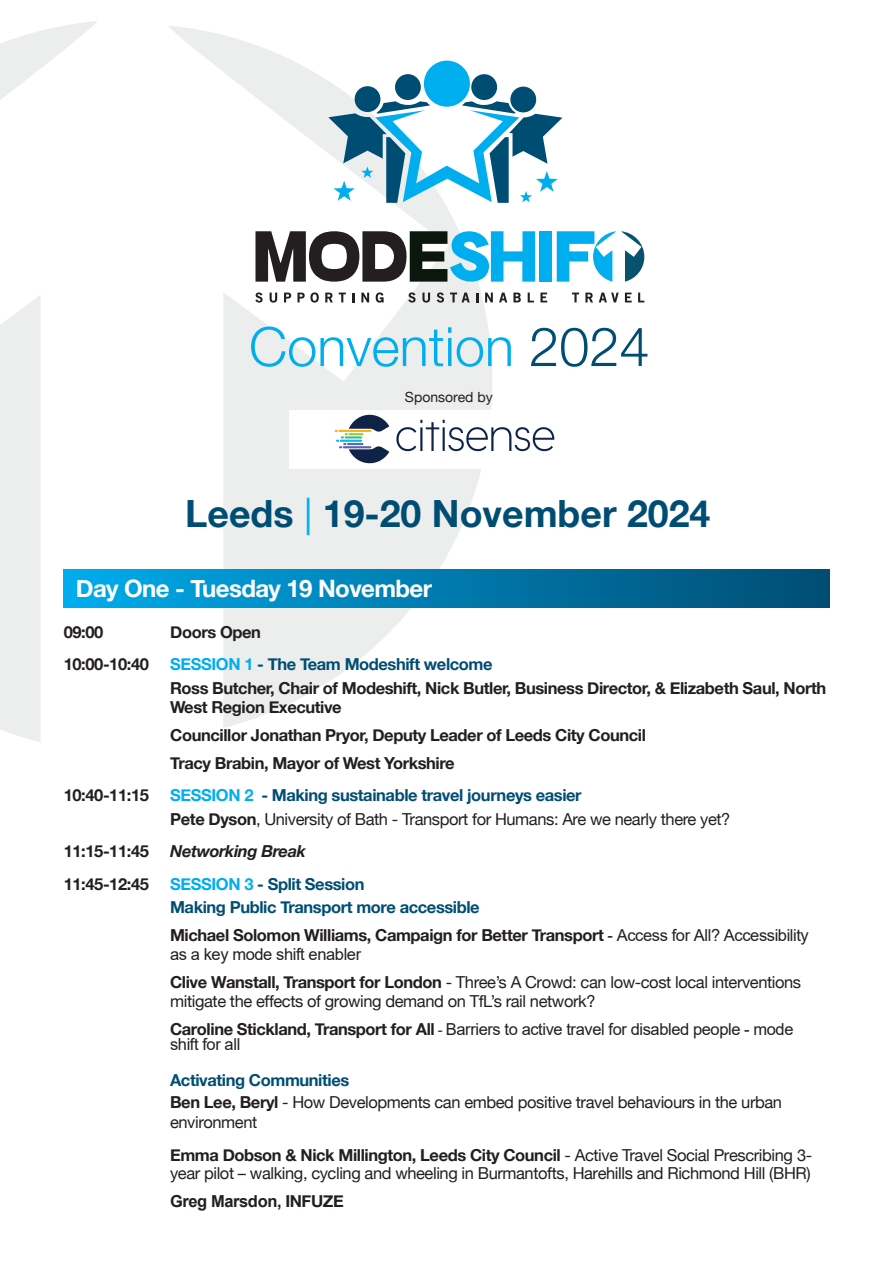
<style>
.page{position:relative;width:893px;height:1263px;background:#fff}
.page>*{position:absolute;margin:0;border:0;box-sizing:border-box;transform-origin:0 0}
.t1{font:300 54.15px "Helvetica Neue";color:#00aeef}
.t2{font:700 37.5px "Helvetica Neue";color:#004d74}
.Sbhead{font:700 24px "Helvetica Neue";letter-spacing:-.025em;color:#fff}
.Body_Reg{font:16.5px/28px "Helvetica Neue";letter-spacing:-.025em;color:#231f20}
.Body_Reg-2{font:700 16.5px/19.5px "Helvetica Neue";letter-spacing:-.025em;color:#231f20}
.Body_Reg-3{font:700 16.5px/36px "Helvetica Neue";letter-spacing:-.025em;color:#004d74}
.Body_Reg-4{font:700 16.5px "Arial";letter-spacing:-.025em;color:#231f20}
.Body_Reg-5{font:italic 700 16.5px "Helvetica Neue";letter-spacing:-.025em;color:#231f20}
.t3{font:14.1px "Helvetica Neue";color:#231f20}
.s1{color:#004d74}
.s2{font-weight:400;color:#00aeef}
.s3{color:#00aeef}
.s4{font-weight:700}
.s5{font-family:"Arial";font-weight:400}
.s6{font-family:"Arial"}
.s7{font-family:"Minion Pro";font-weight:700}
.s8{font-family:"Arial";font-weight:400;color:#231f20}
.s9{font-family:"Helvetica Neue"}
</style>
<div class="page">
<svg style="left:0;top:21px;width:108px;height:721px"></svg>
<svg style="left:157px;top:26px;width:335px;height:702px"></svg>
<div style="left:64px;top:570px;width:765px;height:37px;background:linear-gradient(to right,#00abeb,#004b72)"></div>
<div style="left:355px;top:86px;width:25px;height:26px;background:#004d74;border-radius:50%"></div>
<div style="left:510px;top:87px;width:26px;height:25px;background:#004d74;border-radius:50%"></div>
<div style="left:424px;top:61px;width:46px;height:46px;background:#00aeef;border-radius:50%"></div>
<div style="left:395px;top:74px;width:26px;height:26px;background:#004d74;border-radius:50%"></div>
<svg style="left:328px;top:101px;width:234px;height:102px"></svg>
<div style="left:471px;top:74px;width:26px;height:26px;background:#004d74;border-radius:50%"></div>
<svg style="left:270px;top:293px;width:7px;height:10px"></svg>
<svg style="left:284px;top:293px;width:7px;height:9px"></svg>
<svg style="left:297px;top:292px;width:22px;height:11px"></svg>
<svg style="left:325px;top:293px;width:8px;height:9px"></svg>
<svg style="left:339px;top:293px;width:7px;height:9px"></svg>
<svg style="left:352px;top:293px;width:3px;height:9px"></svg>
<svg style="left:361px;top:293px;width:8px;height:9px"></svg>
<svg style="left:376px;top:292px;width:8px;height:11px"></svg>
<svg style="left:408px;top:292px;width:8px;height:11px"></svg>
<svg style="left:255px;top:292px;width:8px;height:11px"></svg>
<svg style="left:422px;top:293px;width:8px;height:10px"></svg>
<svg style="left:437px;top:292px;width:7px;height:11px"></svg>
<svg style="left:450px;top:293px;width:20px;height:9px"></svg>
<svg style="left:476px;top:293px;width:2px;height:9px"></svg>
<svg style="left:485px;top:293px;width:8px;height:9px"></svg>
<svg style="left:499px;top:293px;width:8px;height:9px"></svg>
<svg style="left:513px;top:293px;width:8px;height:9px"></svg>
<svg style="left:528px;top:293px;width:6px;height:9px"></svg>
<svg style="left:540px;top:293px;width:7px;height:9px"></svg>
<svg style="left:572px;top:293px;width:7px;height:9px"></svg>
<svg style="left:585px;top:293px;width:8px;height:9px"></svg>
<svg style="left:599px;top:293px;width:20px;height:9px"></svg>
<svg style="left:625px;top:293px;width:7px;height:9px"></svg>
<svg style="left:638px;top:293px;width:6px;height:9px"></svg>
<div style="left:540px;top:231px;width:12px;height:51px;background:#00aeef"></div>
<svg style="left:255px;top:231px;width:280px;height:55px"></svg>
<svg style="left:557px;top:231px;width:87px;height:51px"></svg>
<img style="left:290px;top:411px;width:265px;height:58px">
<p class="t1" style="left:249px;top:303px;width:402px">Convention <span class="s1">2024</span></p>
<p class="t3" style="left:405px;top:387px;width:89px">Sponsored by</p>
<p class="t2" style="left:185px;top:484px;width:527px">Leeds <span class="s2">|</span> 19-20 November 2024</p>
<p class="Sbhead" style="left:76px;top:569px;width:358px">Day One - Tuesday 19 November</p>
<p class="Body_Reg-2" style="left:64px;top:622px;width:41px">09:00</p>
<p class="Body_Reg-2" style="left:170px;top:622px;width:92px">Doors Open</p>
<p class="Body_Reg-2" style="left:64px;top:655px;width:87px">10:00-10:40</p>
<p class="Body_Reg-3" style="left:170px;top:646px;width:324px"><span class="s3">SESSION 1</span> - The Team Modeshift welcome</p>
<p class="Body_Reg-2" style="left:170px;top:678px;width:658px">Ross Butcher, Chair of Modeshift, Nick Butler, Business Director, &amp; Elizabeth Saul, North<br>West Region Executive</p>
<p class="Body_Reg-2" style="left:170px;top:726px;width:477px">Councillor Jonathan Pryor, Deputy Leader of Leeds City Council</p>
<p class="Body_Reg-2" style="left:170px;top:754px;width:286px">Tracy Brabin, Mayor of West Yorkshire</p>
<p class="Body_Reg-2" style="left:64px;top:786px;width:87px">10:40-11:15</p>
<p class="Body_Reg-3" style="left:170px;top:778px;width:413px"><span class="s3">SESSION 2</span> - Making sustainable travel journeys easier</p>
<p class="Body_Reg" style="left:170px;top:806px;width:562px"><span class="s4">Pete Dyson</span>, University of Bath - Transport for Humans: Are we nearly there yet?</p>
<p class="Body_Reg-2" style="left:64px;top:842px;width:87px">11:15-11:45</p>
<p class="Body_Reg-5" style="left:170px;top:838px;width:137px">Networking Break</p>
<p class="Body_Reg-2" style="left:64px;top:874px;width:87px">11:45-12:45</p>
<p class="Body_Reg-3" style="left:170px;top:866px;width:196px"><span class="s3">SESSION 3</span> - Split Session</p>
<p class="Body_Reg-2" style="left:170px;top:894px;width:640px;line-height:28px"><span class="s1">Making Public Transport more accessible<br></span>Michael Solomon Williams, Campaign for Better Transport <span class="s5">- Access for All? Accessibility</span></p>
<p class="Body_Reg" style="left:170px;top:941px;width:633px"><span class="s6">as a key mode shift enabler<br></span><span class="s4">Clive Wanstall, Transport for London</span> - Three’s A Crowd: can low-cost local interventions</p>
<p class="Body_Reg" style="left:170px;top:988px;width:625px">mitigate the effects of growing demand on TfL’s rail network?<br><span class="s4">Caroline Stickland, Transport for All</span> <span class="s7">-</span> <span class="s6">Barriers to active travel for disabled people - mode</span></p>
<p class="Body_Reg-3" style="left:170px;top:1027px;width:181px"><span class="s8">shift for all<br></span>Activating Communities</p>
<p class="Body_Reg" style="left:170px;top:1092px;width:613px;line-height:20.7px"><span class="s4">Ben Lee, Beryl</span> - How Developments can embed positive travel behaviours in the urban environment</p>
<p class="Body_Reg" style="left:170px;top:1147px;width:644px;line-height:18.1px"><span class="s4">Emma Dobson &amp; Nick Millington, Leeds City Council</span> - Active Travel Social Prescribing 3- year pilot – walking, cycling and wheeling in Burmantofts, Harehills and Richmond Hill (BHR)</p>
<p class="Body_Reg-4" style="left:170px;top:1190px;width:175px">Greg Marsdon, <span class="s9">INFUZE</span></p>
</div>
